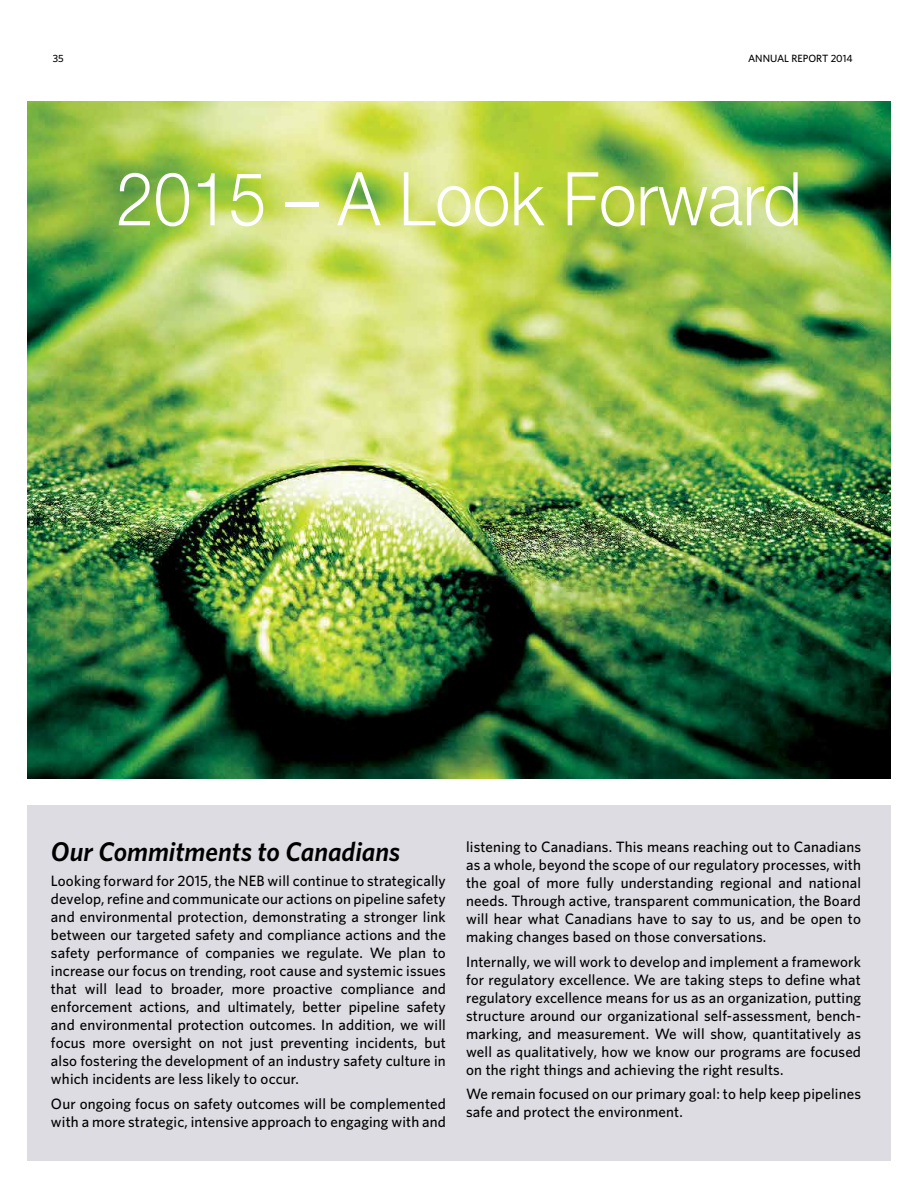
<style>
.page{position:relative;width:918px;height:1188px;background:#fff}
.page>*{position:absolute;margin:0;border:0;box-sizing:border-box;transform-origin:0 0}
.t1{font:300 74.25px "Helvetica Neue LT Std";color:#fff;scale:.91 1}
.t2{font:italic 600 27px "Whitney";color:#000}
.t3{font:500 15px/18px "Whitney";letter-spacing:.01em;color:#000;text-align:justify}
.t4{font:500 10.5px "Whitney";color:#000}
</style>
<div class="page">
<img style="left:27px;top:102px;width:864px;height:676px">
<div style="left:27px;top:806px;width:864px;height:355px;background:#dddce2"></div>
<p class="t4" style="left:53px;top:52px;width:12px">35</p>
<p class="t4" style="left:748px;top:52px;width:106px">ANNUAL REPORT 2014</p>
<h1 class="t1" style="left:116px;top:154px;width:755px">2015 – A Look Forward</h1>
<h2 class="t2" style="left:51px;top:834px;width:351px">Our Commitments to Canadians</h2>
<p class="t3" style="left:51px;top:872px;width:396px">Looking forward for 2015, the NEB will continue to strategically develop, refine and communicate our actions on pipeline safety and environmental protection, demonstrating a stronger link between our targeted safety and compliance actions and the safety performance of companies we regulate. We plan to increase our focus on trending, root cause and systemic issues that will lead to broader, more proactive compliance and enforcement actions, and ultimately, better pipeline safety and environmental protection outcomes. In addition, we will focus more oversight on not just preventing incidents, but also fostering the development of an industry safety culture in which incidents are less likely to occur.</p>
<p class="t3" style="left:51px;top:1095px;width:396px">Our ongoing focus on safety outcomes will be complemented with a more strategic, intensive approach to engaging with and</p>
<p class="t3" style="left:466px;top:837px;width:396px">listening to Canadians. This means reaching out to Canadians as a whole, beyond the scope of our regulatory processes, with the goal of more fully understanding regional and national needs. Through active, transparent communication, the Board will hear what Canadians have to say to us, and be open to making changes based on those conversations.</p>
<p class="t3" style="left:466px;top:952px;width:396px">Internally, we will work to develop and implement a framework for regulatory excellence. We are taking steps to define what regulatory excellence means for us as an organization, putting structure around our organizational self-assessment, bench&shy;marking, and measurement. We will show, quantitatively as well as qualitatively, how we know our programs are focused on the right things and achieving the right results.</p>
<p class="t3" style="left:466px;top:1085px;width:396px">We remain focused on our primary goal: to help keep pipelines safe and protect the environment.</p>
</div>
